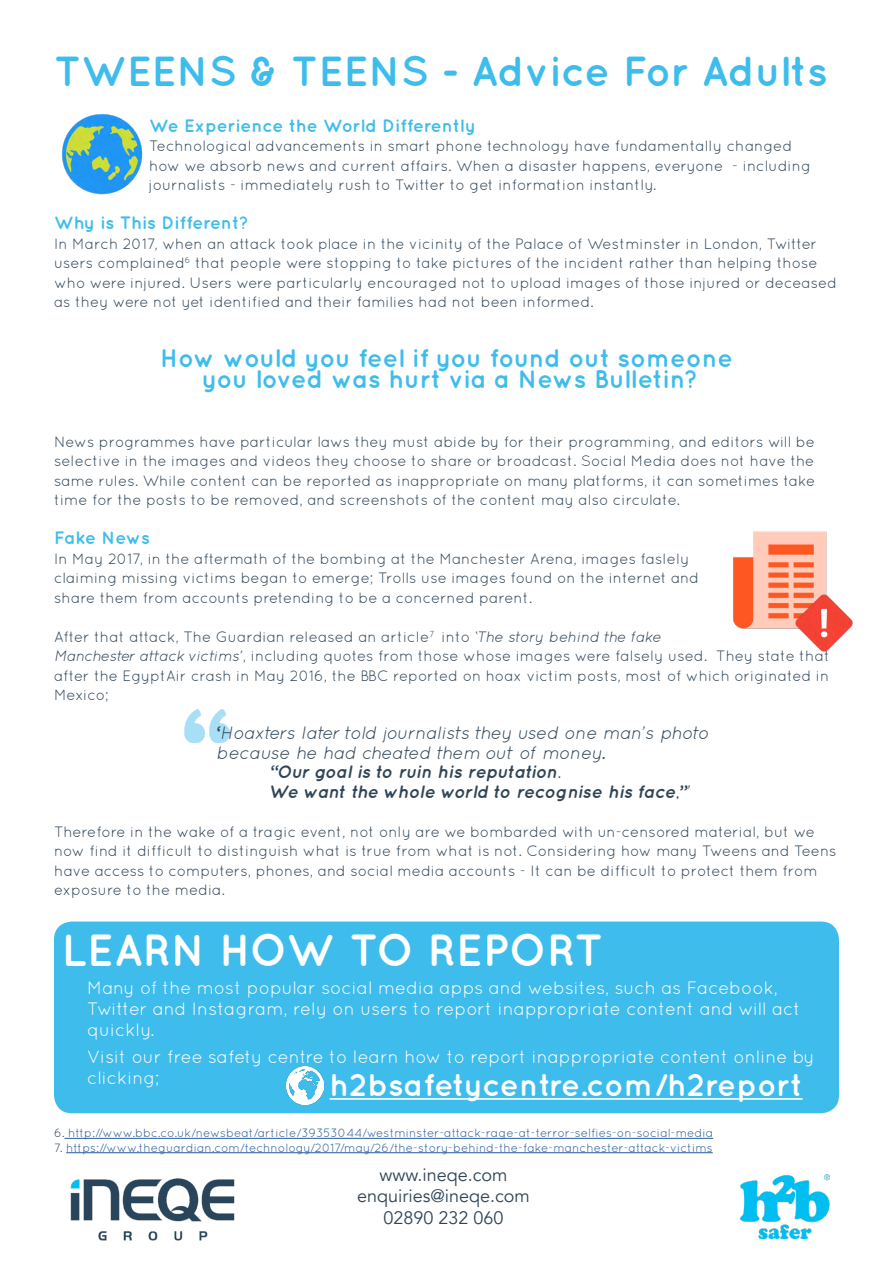
<style>
.page{position:relative;width:893px;height:1263px;background:#fff}
.page>*{position:absolute;margin:0;border:0;box-sizing:border-box;transform-origin:0 0}
.t1{font:700 45px "Quicksand";color:#fff}
.t2{font:700 42px "Quicksand";color:#3ebdec}
.t3{font:700 31.5px "Quicksand";color:#fff}
.t4{font:700 25.5px/21px "Quicksand";color:#3ebdec;text-align:center}
.t5{font:18px/21px "Quicksand";color:#fff}
.t6{font:italic 18px/19.5px "Quicksand";letter-spacing:-.015em;color:#2f4557}
.t7{font:italic 700 18px/19.5px "Quicksand";letter-spacing:-.015em;color:#2f4557}
.t8{font:700 18px "Quicksand";color:#3ebdec}
.t9{font:18px/21.6px "Avenir";color:#2f4557;text-align:center}
.t10{font:700 18px "Quicksand";letter-spacing:-.02em;color:#3ebdec}
.t11{font:15px/19.5px "Quicksand";color:#2f4557}
.t12{font:12px "Quicksand";color:#275b9b}
.s1{font-style:italic}
.s2{font-weight:700}
.s3{font-weight:400}
.s4{color:#2f4557}
</style>
<div class="page">
<img style="left:184px;top:710px;width:46px;height:32px">
<img style="left:70px;top:1178px;width:165px;height:63px">
<img style="left:740px;top:1174px;width:89px;height:64px">
<hr style="left:64px;top:1138px;width:649px;height:1px;background:#275b9b">
<hr style="left:66px;top:1152px;width:647px;height:1px;background:#275b9b">
<img style="left:62px;top:114px;width:81px;height:81px">
<img style="left:733px;top:531px;width:94px;height:98px">
<img style="left:793px;top:592px;width:60px;height:60px">
<div style="left:54px;top:921px;width:785px;height:192px;background:#3ebdec;border-radius:18px"></div>
<hr style="left:330px;top:1098px;width:473px;height:2px;background:#fff">
<img style="left:286px;top:1066px;width:38px;height:38px">
<h2 class="t2" style="left:54px;top:46px;width:775px">TWEENS &amp; TEENS - Advice For Adults</h2>
<p class="t8" style="left:149px;top:114px;width:328px">We Experience the World Differently</p>
<p class="t11" style="left:149px;top:136px;width:663px">Technological advancements in smart phone technology have fundamentally changed how we absorb news and current affairs. When a disaster happens, everyone - including journalists - immediately rush to Twitter to get information instantly.</p>
<p class="t8" style="left:54px;top:212px;width:196px">Why is This Different?</p>
<p class="t11" style="left:54px;top:233px;width:785px">In March 2017, when an attack took place in the vicinity of the Palace of Westminster in London, Twitter users complained<sup>6</sup> that people were stopping to take pictures of the incident rather than helping those who were injured. Users were particularly encouraged not to upload images of those injured or deceased as they were not yet identified and their families had not been informed.</p>
<h3 class="t4" style="left:160px;top:347px;width:574px">How would you feel if you found out someone you loved was hurt via a News Bulletin?</h3>
<p class="t11" style="left:54px;top:431px;width:763px;text-align:justify">News programmes have particular laws they must abide by for their programming, and editors will be selective in the images and videos they choose to share or broadcast. Social Media does not have the same rules. While content can be reported as inappropriate on many platforms, it can sometimes take time for the posts to be removed, and screenshots of the content may also circulate.</p>
<p class="t10" style="left:54px;top:527px;width:98px">Fake News</p>
<p class="t11" style="left:54px;top:548px;width:647px">In May 2017, in the aftermath of the bombing at the Manchester Arena, images faslely claiming missing victims began to emerge; Trolls use images found on the internet and share them from accounts pretending to be a concerned parent.</p>
<p class="t11" style="left:54px;top:626px;width:778px">After that attack, The Guardian released an article<sup>7</sup> into <span class="s1">‘The story behind the fake<br>Manchester attack victims’</span>, including quotes from those whose images were falsely used. They state that after the EgyptAir crash in May 2016, the BBC reported on hoax victim posts, most of which originated in Mexico;</p>
<p class="t6" style="left:216px;top:723px;width:495px"><span class="s2">‘</span>Hoaxters later told journalists they used one man’s photo because he had cheated them out of money.</p>
<p class="t7" style="left:270px;top:761px;width:422px">“Our goal is to ruin his reputation.<br>We want the whole world to recognise his face,”<span class="s3">’</span></p>
<p class="t11" style="left:54px;top:821px;width:784px">Therefore in the wake of a tragic event, not only are we bombarded with un-censored material, but we now find it difficult to distinguish what is true from what is not. Considering how many Tweens and Teens have access to computers, phones, and social media accounts - It can be difficult to protect them from exposure to the media.</p>
<h1 class="t1" style="left:62px;top:924px;width:543px">LEARN HOW TO REPORT</h1>
<p class="t5" style="left:87px;top:977px;width:715px">Many of the most popular social media apps and websites, such as Facebook,<br>Twitter and Instagram, rely on users to report inappropriate content and will act quickly.</p>
<p class="t5" style="left:87px;top:1046px;width:729px">Visit our free safety centre to learn how to report inappropriate content online by clicking;</p>
<h3 class="t3" style="left:330px;top:1066px;width:475px">h2bsafetycentre.com/h2report</h3>
<p class="t12" style="left:54px;top:1126px;width:661px"><span class="s4">6.</span> http://www.bbc.co.uk/newsbeat/article/39353044/westminster-attack-rage-at-terror-selfies-on-social-media</p>
<p class="t12" style="left:54px;top:1140px;width:660px"><span class="s4">7.</span> https://www.theguardian.com/technology/2017/may/26/the-story-behind-the-fake-manchester-attack-victims</p>
<p class="t9" style="left:357px;top:1164px;width:174px">www.ineqe.com enquiries@ineqe.com<br>02890 232 060</p>
</div>
